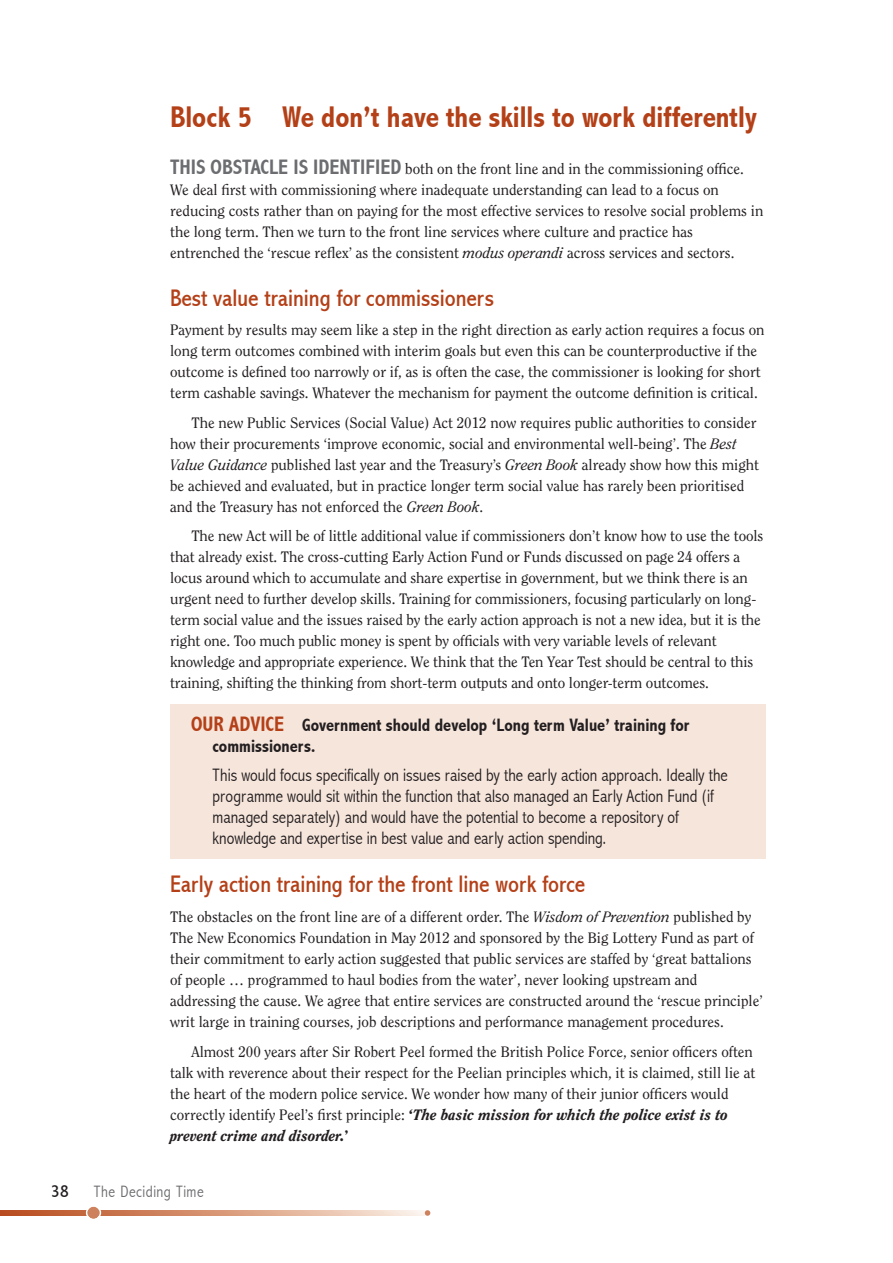
<style>
.page{position:relative;width:893px;height:1263px;background:#fff}
.page>*{position:absolute;margin:0;border:0;box-sizing:border-box;transform-origin:0 0}
.t1{font:700 condensed 30px "Abadi";color:#b44018}
.t2{font:condensed 24px "Abadi";color:#b44018}
.t3{font:300 condensed 18px/21px "Abadi";color:#231f20}
.t4{font:700 condensed 18px/21px "Abadi";color:#231f20}
.t5{font:condensed 18px "Abadi";color:#231f20}
.t6{font:300 condensed 16.5px "Abadi";letter-spacing:.03em;color:#6c6d70}
.t7{font:15px/21px "Clearface";color:#231f20}
.s1{font-family:"Abadi";font-weight:700;font-stretch:condensed;font-size:21px;color:#6c6d70}
.s2{font-style:italic}
.s3{font-size:21px;color:#b44018}
.s4{font-weight:800;font-style:italic}
.s5{font-weight:800}
</style>
<div class="page">
<div style="left:170px;top:704px;width:595px;height:154px;background:#f6e5db"></div>
<svg style="left:0;top:1206px;width:430px;height:13px"></svg>
<h1 class="t1" style="left:170px;top:101px;width:588px">Block 5 We don’t have the skills to work differently</h1>
<p class="t7" style="left:170px;top:159px;width:595px"><span class="s1">ThiS oBSTACLE iS idEnTiFiEd</span> both on the front line and in the commissioning office.<br>We deal first with commissioning where inadequate understanding can lead to a focus on reducing costs rather than on paying for the most effective services to resolve social problems in the long term. Then we turn to the front line services where culture and practice has entrenched the ‘rescue reflex’ as the consistent <span class="s2">modus operandi</span> across services and sectors.</p>
<h2 class="t2" style="left:170px;top:285px;width:325px">Best value training for commissioners</h2>
<p class="t7" style="left:170px;top:321px;width:596px">Payment by results may seem like a step in the right direction as early action requires a focus on long term outcomes combined with interim goals but even this can be counterproductive if the outcome is defined too narrowly or if, as is often the case, the commissioner is looking for short term cashable savings. Whatever the mechanism for payment the outcome definition is critical.</p>
<p class="t7" style="left:170px;top:413px;width:591px;text-indent:21px">The new Public Services (Social Value) Act 2012 now requires public authorities to consider how their procurements ‘improve economic, social and environmental well-being’. The <span class="s2">Best Value Guidance</span> published last year and the Treasury’s <span class="s2">Green Book</span> already show how this might be achieved and evaluated, but in practice longer term social value has rarely been prioritised and the Treasury has not enforced the <span class="s2">Green Book</span>.</p>
<p class="t7" style="left:170px;top:527px;width:595px;text-indent:21px">The new Act will be of little additional value if commissioners don’t know how to use the tools that already exist. The cross-cutting Early Action Fund or Funds discussed on page 24 offers a locus around which to accumulate and share expertise in government, but we think there is an urgent need to further develop skills. Training for commissioners, focusing particularly on long&shy;term social value and the issues raised by the early action approach is not a new idea, but it is the right one. Too much public money is spent by officials with very variable levels of relevant knowledge and appropriate experience. We think that the Ten Year Test should be central to this training, shifting the thinking from short-term outputs and onto longer-term outcomes.</p>
<p class="t4" style="left:213px;top:715px;width:478px;text-indent:-22px"><span class="s3">ouR AdviCE</span> government should develop ‘Long term value’ training for commissioners.</p>
<p class="t3" style="left:213px;top:765px;width:517px">This would focus specifically on issues raised by the early action approach. Ideally the programme would sit within the function that also managed an Early Action Fund (if managed separately) and would have the potential to become a repository of knowledge and expertise in best value and early action spending.</p>
<h2 class="t2" style="left:170px;top:871px;width:417px">Early action training for the front line work force</h2>
<p class="t7" style="left:170px;top:907px;width:594px">The obstacles on the front line are of a different order. The <span class="s2">Wisdom of Prevention</span> published by The New Economics Foundation in May 2012 and sponsored by the Big Lottery Fund as part of their commitment to early action suggested that public services are staffed by ‘great battalions of people … programmed to haul bodies from the water’, never looking upstream and addressing the cause. We agree that entire services are constructed around the ‘rescue principle’ writ large in training courses, job descriptions and performance management procedures.</p>
<p class="t7" style="left:170px;top:1042px;width:587px;text-indent:21px">Almost 200 years after Sir Robert Peel formed the British Police Force, senior officers often talk with reverence about their respect for the Peelian principles which, it is claimed, still lie at the heart of the modern police service. We wonder how many of their junior officers would correctly identify Peel’s first principle: <span class="s4">‘The basic mission for which the police exist is to prevent crime and disorder.</span><span class="s5">’</span></p>
<p class="t5" style="left:51px;top:1181px;width:19px">38</p>
<p class="t6" style="left:94px;top:1182px;width:112px">The Deciding Time</p>
</div>
